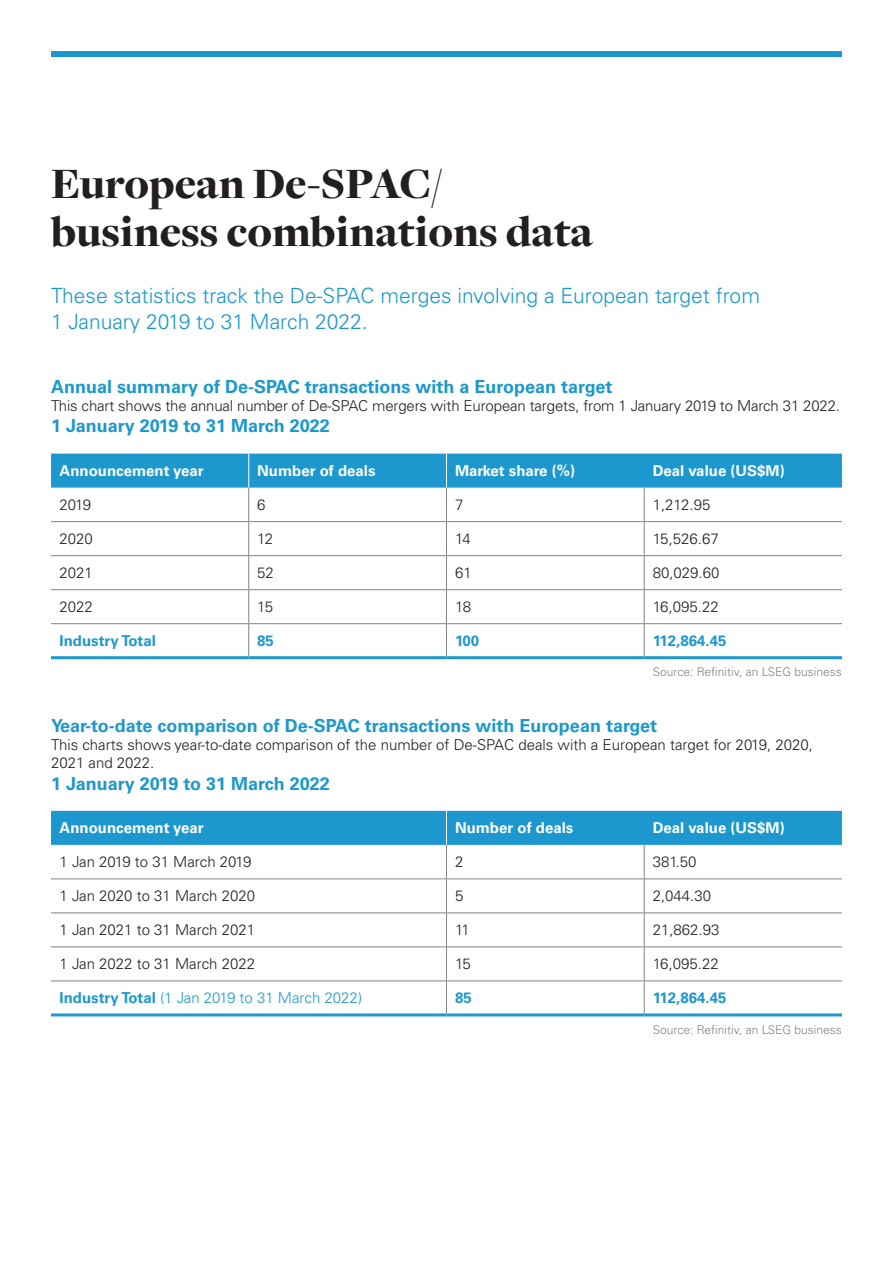
<style>
.page{position:relative;width:893px;height:1263px;background:#fff}
.page>*{position:absolute;margin:0;border:0;box-sizing:border-box;transform-origin:0 0}
.t1{font:900 45px/48px "Freight Disp Pro";color:#231f20}
.t2{font:300 21px/25.2px "Univers LT Pro 45";color:#1c98ce}
.t3{font:700 18px "Univers LT Pro 65";color:#1c98ce}
.t4{font:300 15px/18px "Univers LT Pro 45";color:#231f20}
.t5{font:700 15px "Univers LT Pro 65";color:#fff}
.t6{font:700 15px "Univers LT Pro 65";color:#1c98ce}
.t7{font:300 15px "Univers LT Pro 45";color:#1c98ce}
.t8{font:300 12px "Univers LT Pro 45";color:#808385}
.s1{font-family:"Univers LT Pro 65";font-weight:700}
</style>
<div class="page">
<div style="left:51px;top:51px;width:791px;height:6px;background:#1c98ce"></div>
<div style="left:51px;top:454px;width:791px;height:34px;background:#1c98ce"></div>
<hr style="left:248px;top:454px;width:1px;height:34px;background:#fff">
<hr style="left:446px;top:454px;width:1px;height:34px;background:#fff">
<hr style="left:248px;top:488px;width:1px;height:33px;background:#808385">
<hr style="left:446px;top:488px;width:1px;height:33px;background:#808385">
<hr style="left:644px;top:488px;width:1px;height:33px;background:#808385">
<hr style="left:51px;top:521px;width:198px;height:1px;background:#808385">
<hr style="left:249px;top:521px;width:197px;height:1px;background:#808385">
<hr style="left:248px;top:522px;width:1px;height:33px;background:#808385">
<hr style="left:446px;top:521px;width:198px;height:1px;background:#808385">
<hr style="left:446px;top:522px;width:1px;height:33px;background:#808385">
<hr style="left:644px;top:521px;width:198px;height:1px;background:#808385">
<hr style="left:644px;top:522px;width:1px;height:33px;background:#808385">
<hr style="left:51px;top:555px;width:198px;height:1px;background:#808385">
<hr style="left:249px;top:555px;width:197px;height:1px;background:#808385">
<hr style="left:248px;top:556px;width:1px;height:33px;background:#808385">
<hr style="left:446px;top:555px;width:198px;height:1px;background:#808385">
<hr style="left:446px;top:556px;width:1px;height:33px;background:#808385">
<hr style="left:644px;top:555px;width:198px;height:1px;background:#808385">
<hr style="left:644px;top:556px;width:1px;height:33px;background:#808385">
<hr style="left:51px;top:589px;width:198px;height:1px;background:#808385">
<hr style="left:249px;top:589px;width:197px;height:1px;background:#808385">
<hr style="left:248px;top:590px;width:1px;height:33px;background:#808385">
<hr style="left:446px;top:589px;width:198px;height:1px;background:#808385">
<hr style="left:446px;top:590px;width:1px;height:33px;background:#808385">
<hr style="left:644px;top:589px;width:198px;height:1px;background:#808385">
<hr style="left:644px;top:590px;width:1px;height:33px;background:#808385">
<hr style="left:51px;top:623px;width:198px;height:1px;background:#808385">
<hr style="left:249px;top:623px;width:197px;height:1px;background:#808385">
<hr style="left:446px;top:623px;width:198px;height:1px;background:#808385">
<hr style="left:644px;top:623px;width:198px;height:1px;background:#808385">
<hr style="left:248px;top:624px;width:1px;height:32px;background:#808385">
<hr style="left:446px;top:624px;width:1px;height:32px;background:#808385">
<hr style="left:644px;top:624px;width:1px;height:32px;background:#808385">
<hr style="left:51px;top:656px;width:198px;height:3px;background:#1c98ce">
<hr style="left:249px;top:656px;width:197px;height:3px;background:#1c98ce">
<hr style="left:446px;top:656px;width:198px;height:3px;background:#1c98ce">
<hr style="left:644px;top:656px;width:198px;height:3px;background:#1c98ce">
<div style="left:51px;top:811px;width:791px;height:34px;background:#1c98ce"></div>
<hr style="left:446px;top:811px;width:1px;height:34px;background:#fff">
<hr style="left:446px;top:845px;width:1px;height:33px;background:#808385">
<hr style="left:644px;top:845px;width:1px;height:33px;background:#808385">
<hr style="left:51px;top:878px;width:395px;height:1px;background:#808385">
<hr style="left:446px;top:878px;width:198px;height:1px;background:#808385">
<hr style="left:446px;top:879px;width:1px;height:33px;background:#808385">
<hr style="left:644px;top:878px;width:198px;height:1px;background:#808385">
<hr style="left:644px;top:879px;width:1px;height:33px;background:#808385">
<hr style="left:51px;top:912px;width:395px;height:1px;background:#808385">
<hr style="left:446px;top:912px;width:198px;height:1px;background:#808385">
<hr style="left:446px;top:913px;width:1px;height:33px;background:#808385">
<hr style="left:644px;top:912px;width:198px;height:1px;background:#808385">
<hr style="left:644px;top:913px;width:1px;height:33px;background:#808385">
<hr style="left:51px;top:946px;width:395px;height:1px;background:#808385">
<hr style="left:446px;top:946px;width:198px;height:1px;background:#808385">
<hr style="left:446px;top:947px;width:1px;height:33px;background:#808385">
<hr style="left:644px;top:946px;width:198px;height:1px;background:#808385">
<hr style="left:644px;top:947px;width:1px;height:33px;background:#808385">
<hr style="left:51px;top:980px;width:395px;height:1px;background:#808385">
<hr style="left:446px;top:980px;width:198px;height:1px;background:#808385">
<hr style="left:644px;top:980px;width:198px;height:1px;background:#808385">
<hr style="left:446px;top:981px;width:1px;height:32px;background:#808385">
<hr style="left:644px;top:981px;width:1px;height:32px;background:#808385">
<hr style="left:51px;top:1013px;width:395px;height:3px;background:#1c98ce">
<hr style="left:446px;top:1013px;width:198px;height:3px;background:#1c98ce">
<hr style="left:644px;top:1013px;width:198px;height:3px;background:#1c98ce">
<h1 class="t1" style="left:51px;top:159px;width:543px">European De-SPAC/ business combinations data</h1>
<h2 class="t2" style="left:51px;top:283px;width:710px">These statistics track the De-SPAC merges involving a European target from<br>1 January 2019 to 31 March 2022.</h2>
<p class="t3" style="left:51px;top:376px;width:563px">Annual summary of De-SPAC transactions with a European target</p>
<p class="t4" style="left:51px;top:396px;width:791px">This chart shows the annual number of De-SPAC mergers with European targets, from 1 January 2019 to March 31 2022.</p>
<p class="t3" style="left:51px;top:415px;width:280px">1 January 2019 to 31 March 2022</p>
<p class="t5" style="left:60px;top:462px;width:146px">Announcement year</p>
<p class="t5" style="left:257px;top:462px;width:120px">Number of deals</p>
<p class="t5" style="left:455px;top:462px;width:122px">Market share (%)</p>
<p class="t5" style="left:653px;top:462px;width:133px">Deal value (US$M)</p>
<p class="t4" style="left:60px;top:495px;width:33px">2019</p>
<p class="t4" style="left:257px;top:495px;width:10px">6</p>
<p class="t4" style="left:455px;top:495px;width:10px">7</p>
<p class="t4" style="left:653px;top:495px;width:59px">1,212.95</p>
<p class="t4" style="left:60px;top:530px;width:35px">2020</p>
<p class="t4" style="left:257px;top:530px;width:17px">12</p>
<p class="t4" style="left:455px;top:530px;width:17px">14</p>
<p class="t4" style="left:653px;top:530px;width:67px">15,526.67</p>
<p class="t4" style="left:60px;top:564px;width:35px">2021</p>
<p class="t4" style="left:257px;top:564px;width:18px">52</p>
<p class="t4" style="left:455px;top:564px;width:18px">61</p>
<p class="t4" style="left:653px;top:564px;width:68px">80,029.60</p>
<p class="t4" style="left:60px;top:598px;width:35px">2022</p>
<p class="t4" style="left:257px;top:598px;width:17px">15</p>
<p class="t4" style="left:455px;top:598px;width:18px">18</p>
<p class="t4" style="left:653px;top:598px;width:67px">16,095.22</p>
<p class="t6" style="left:60px;top:631px;width:98px">Industry Total</p>
<p class="t6" style="left:257px;top:631px;width:18px">85</p>
<p class="t6" style="left:455px;top:631px;width:26px">100</p>
<p class="t6" style="left:653px;top:631px;width:75px">112,864.45</p>
<p class="t8" style="left:653px;top:665px;width:191px">Source: Refinitiv, an LSEG business</p>
<p class="t3" style="left:51px;top:715px;width:608px">Year-to-date comparison of De-SPAC transactions with European target</p>
<p class="t4" style="left:51px;top:736px;width:763px">This charts shows year-to-date comparison of the number of De-SPAC deals with a European target for 2019, 2020,<br>2021 and 2022.</p>
<p class="t3" style="left:51px;top:772px;width:280px">1 January 2019 to 31 March 2022</p>
<p class="t5" style="left:60px;top:819px;width:146px">Announcement year</p>
<p class="t5" style="left:455px;top:819px;width:120px">Number of deals</p>
<p class="t5" style="left:653px;top:819px;width:133px">Deal value (US$M)</p>
<p class="t4" style="left:60px;top:853px;width:193px">1 Jan 2019 to 31 March 2019</p>
<p class="t4" style="left:455px;top:853px;width:10px">2</p>
<p class="t4" style="left:653px;top:853px;width:45px">381.50</p>
<p class="t4" style="left:60px;top:887px;width:197px">1 Jan 2020 to 31 March 2020</p>
<p class="t4" style="left:455px;top:887px;width:10px">5</p>
<p class="t4" style="left:653px;top:887px;width:60px">2,044.30</p>
<p class="t4" style="left:60px;top:921px;width:197px">1 Jan 2021 to 31 March 2021</p>
<p class="t4" style="left:455px;top:921px;width:16px">11</p>
<p class="t4" style="left:653px;top:921px;width:68px">21,862.93</p>
<p class="t4" style="left:60px;top:955px;width:197px">1 Jan 2022 to 31 March 2022</p>
<p class="t4" style="left:455px;top:955px;width:17px">15</p>
<p class="t4" style="left:653px;top:955px;width:67px">16,095.22</p>
<p class="t7" style="left:60px;top:988px;width:304px"><span class="s1">Industry Total</span> (1 Jan 2019 to 31 March 2022)</p>
<p class="t6" style="left:455px;top:988px;width:18px">85</p>
<p class="t6" style="left:653px;top:988px;width:75px">112,864.45</p>
<p class="t8" style="left:653px;top:1022px;width:191px">Source: Refinitiv, an LSEG business</p>
</div>
